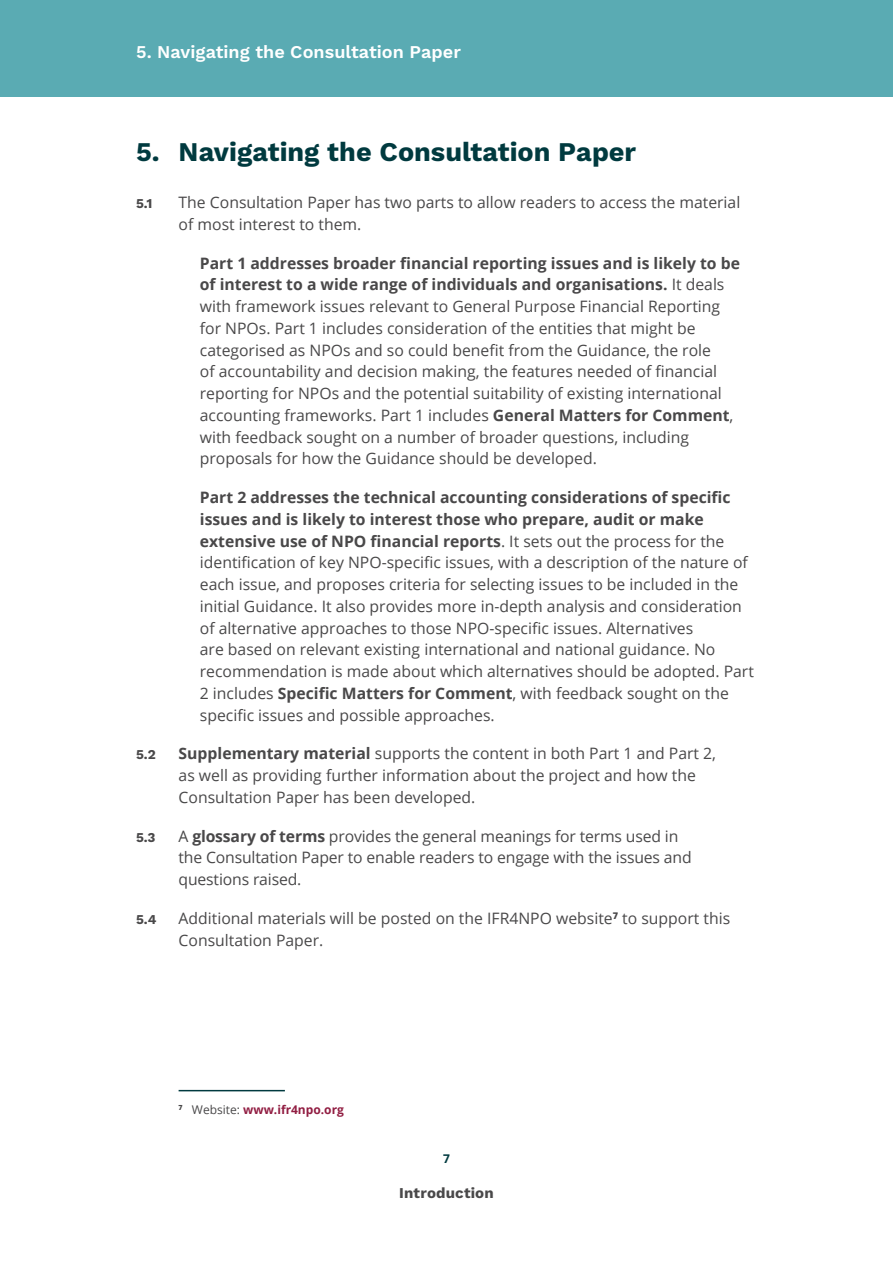
<style>
.page{position:relative;width:893px;height:1263px;background:#fff}
.page>*{position:absolute;margin:0;border:0;box-sizing:border-box;transform-origin:0 0}
.t1{font:700 27px "Work Sans";color:#003a3f}
.t2{font:600 18px "Work Sans";color:#fff}
.t3{font:15.75px/21.8px "Open Sans";color:#494849}
.t4{font:700 15px "Work Sans";letter-spacing:.01em;color:#494849}
.t5{font:700 13.5px "Work Sans";color:#494849}
.t6{font:700 12px "Open Sans";color:#911d42}
.t7{font:700 12px "Open Sans";color:#003a3f}
.s1{font-weight:700}
.s2{font-weight:400;color:#494849}
</style>
<div class="page">
<div style="left:0;top:0;width:893px;height:97px;background:#5aabb3"></div>
<hr style="left:179px;top:1090px;width:106px;height:1px;background:#003a3f">
<p class="t2" style="left:136px;top:41px;width:326px">5. Navigating the Consultation Paper</p>
<h1 class="t1" style="left:136px;top:136px;width:502px">5. Navigating the Consultation Paper</h1>
<p class="t5" style="left:136px;top:196px;width:18px">5.1</p>
<p class="t3" style="left:179px;top:191px;width:563px">The Consultation Paper has two parts to allow readers to access the material of most interest to them.</p>
<p class="t3" style="left:200px;top:252px;width:542px"><span class="s1">Part 1 addresses broader financial reporting issues and is likely to be of interest to a wide range of individuals and organisations.</span> It deals with framework issues relevant to General Purpose Financial Reporting for NPOs. Part 1 includes consideration of the entities that might be categorised as NPOs and so could benefit from the Guidance, the role<br>of accountability and decision making, the features needed of financial reporting for NPOs and the potential suitability of existing international accounting frameworks. Part 1 includes <span class="s1">General Matters for Comment</span>, with feedback sought on a number of broader questions, including proposals for how the Guidance should be developed.</p>
<p class="t3" style="left:200px;top:486px;width:556px"><span class="s1">Part 2 addresses the technical accounting considerations of specific issues and is likely to interest those who prepare, audit or make extensive use of NPO financial reports</span>. It sets out the process for the identification of key NPO-specific issues, with a description of the nature of each issue, and proposes criteria for selecting issues to be included in the initial Guidance. It also provides more in-depth analysis and consideration of alternative approaches to those NPO-specific issues. Alternatives<br>are based on relevant existing international and national guidance. No recommendation is made about which alternatives should be adopted. Part 2 includes <span class="s1">Specific Matters for Comment</span>, with feedback sought on the specific issues and possible approaches.</p>
<p class="t5" style="left:136px;top:747px;width:21px">5.2</p>
<p class="t3" style="left:179px;top:742px;width:539px"><span class="s1">Supplementary material</span> supports the content in both Part 1 and Part 2, as well as providing further information about the project and how the<br>Consultation Paper has been developed.</p>
<p class="t5" style="left:136px;top:829px;width:21px">5.3</p>
<p class="t3" style="left:179px;top:825px;width:515px">A <span class="s1">glossary of terms</span> provides the general meanings for terms used in the Consultation Paper to enable readers to engage with the issues and questions raised.</p>
<p class="t5" style="left:136px;top:911px;width:22px">5.4</p>
<p class="t3" style="left:179px;top:907px;width:553px">Additional materials will be posted on the IFR4NPO website<sup>7</sup> to support this<br>Consultation Paper.</p>
<p class="t6" style="left:179px;top:1101px;width:167px"><sup>7</sup> <span class="s2">Website:</span> www.ifr4npo.org</p>
<p class="t7" style="left:443px;top:1150px;width:8px">7</p>
<p class="t4" style="left:399px;top:1184px;width:96px">Introduction</p>
</div>
